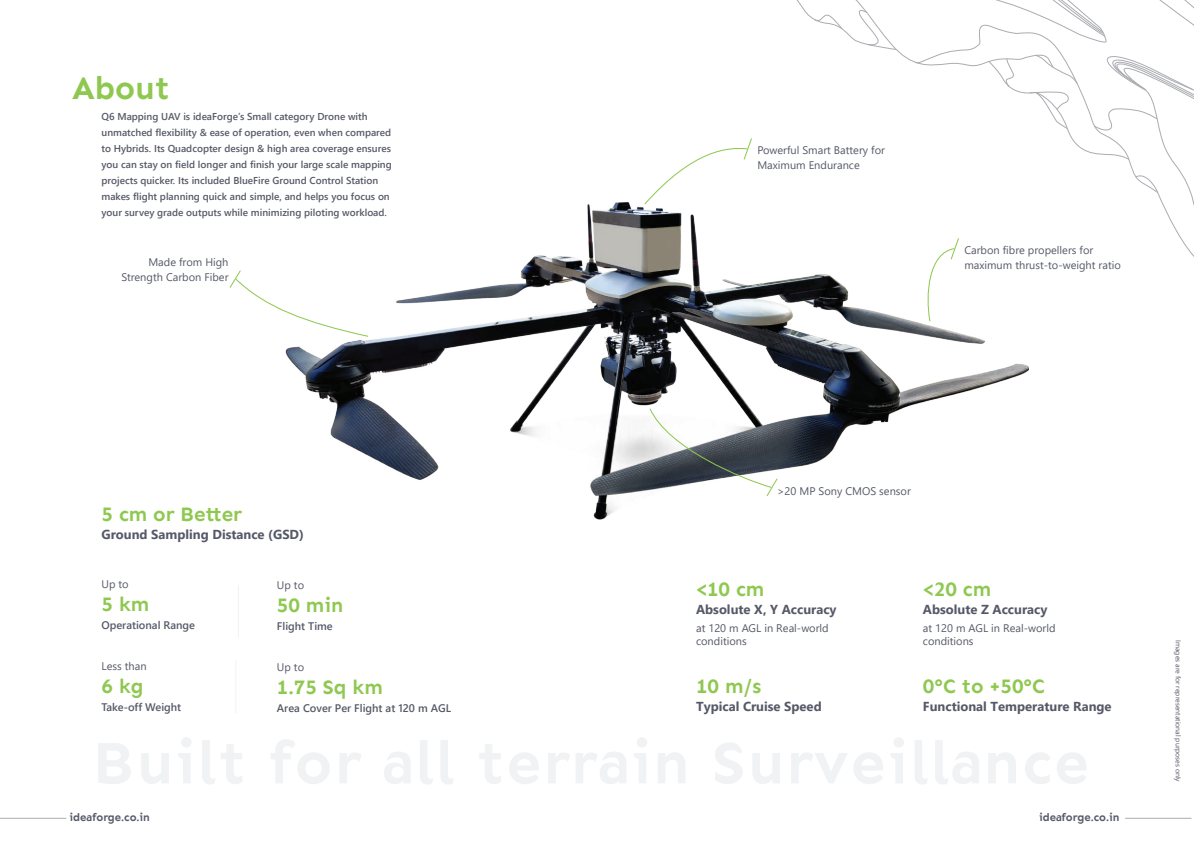
<style>
.page{position:relative;width:1194px;height:842px;background:#fff}
.page>*{position:absolute;margin:0;border:0;box-sizing:border-box;transform-origin:0 0}
.t1{font:32px "Nothing Up My Pleasure";color:#8fc850}
.t2{font:20px "Nothing Up My Pleasure";color:#8fc850}
.t3{font:700 13px "Segoe UI";color:#555967}
.t4{font:11px/13.2px "Segoe UI";color:#555967}
.t5{font:600 11px "Segoe UI";color:#555967}
.t6{font:11px "Nothing Up My Pleasure";color:#555967}
.t7{font:600 10px/16px "Segoe UI";color:#555967}
.t8{font:7px "Segoe UI";color:#555967}
</style>
<div class="page">
<img style="left:285px;top:202px;width:743px;height:317px">
<svg style="left:648px;top:407px;width:130px;height:90px"></svg>
<hr style="left:0;top:818px;width:66px;height:1px;background:#aaacb1">
<hr style="left:1124px;top:818px;width:67px;height:1px;background:#aaacb1">
<svg style="left:643px;top:138px;width:109px;height:67px"></svg>
<svg style="left:229px;top:269px;width:140px;height:69px"></svg>
<svg style="left:780px;top:0;width:413px;height:322px"></svg>
<hr style="left:238px;top:585px;width:1px;height:53px;background:#f0f2f4">
<hr style="left:235px;top:660px;width:1px;height:53px;background:#f0f2f4">
<h1 class="t1" style="left:72px;top:70px;width:99px">About</h1>
<p class="t7" style="left:101px;top:107px;width:292px">Q6 Mapping UAV is ideaForge’s Small category Drone with unmatched flexibility &amp; ease of operation, even when compared to Hybrids. Its Quadcopter design &amp; high area coverage ensures you can stay on field longer and finish your large scale mapping projects quicker. Its included BlueFire Ground Control Station makes flight planning quick and simple, and helps you focus on your survey grade outputs while minimizing piloting workload.</p>
<p class="t4" style="left:757px;top:141px;width:129px;line-height:15px">Powerful Smart Battery for<br>Maximum Endurance</p>
<p class="t4" style="left:964px;top:242px;width:130px">Carbon fibre propellers for</p>
<p class="t4" style="left:148px;top:255px;width:82px">Made from High</p>
<p class="t4" style="left:964px;top:257px;width:158px">maximum thrust-to-weight ratio</p>
<p class="t4" style="left:121px;top:270px;width:108px">Strength Carbon Fiber</p>
<h2 class="t2" style="left:101px;top:503px;width:141px">5 cm or Better</h2>
<h3 class="t3" style="left:101px;top:522px;width:204px">Ground Sampling Distance (GSD)</h3>
<p class="t4" style="left:101px;top:577px;width:29px">Up to</p>
<h2 class="t2" style="left:101px;top:593px;width:49px">5 km</h2>
<p class="t5" style="left:101px;top:615px;width:95px">Operational Range</p>
<p class="t4" style="left:101px;top:659px;width:47px">Less than</p>
<h2 class="t2" style="left:101px;top:675px;width:44px">6 kg</h2>
<p class="t5" style="left:101px;top:697px;width:81px">Take-off Weight</p>
<p class="t6" style="left:70px;top:811px;width:82px">ideaforge.co.in</p>
<p class="t4" style="left:277px;top:577px;width:29px">Up to</p>
<h2 class="t2" style="left:277px;top:594px;width:68px">50 min</h2>
<p class="t5" style="left:277px;top:615px;width:57px">Flight Time</p>
<p class="t4" style="left:277px;top:659px;width:29px">Up to</p>
<h2 class="t2" style="left:277px;top:676px;width:107px">1.75 Sq km</h2>
<p class="t5" style="left:277px;top:697px;width:176px">Area Cover Per Flight at 120 m AGL</p>
<p class="t4" style="left:776px;top:483px;width:135px">&gt;20 MP Sony CMOS sensor</p>
<h2 class="t2" style="left:696px;top:578px;width:70px">&lt;10 cm</h2>
<h3 class="t3" style="left:696px;top:597px;width:142px">Absolute X, Y Accuracy</h3>
<p class="t4" style="left:696px;top:620px;width:134px">at 120 m AGL in Real-world conditions</p>
<h2 class="t2" style="left:696px;top:675px;width:67px">10 m/s</h2>
<h3 class="t3" style="left:696px;top:694px;width:127px">Typical Cruise Speed</h3>
<h2 class="t2" style="left:922px;top:578px;width:70px">&lt;20 cm</h2>
<h3 class="t3" style="left:922px;top:597px;width:126px">Absolute Z Accuracy</h3>
<p class="t4" style="left:922px;top:620px;width:134px">at 120 m AGL in Real-world conditions</p>
<h2 class="t2" style="left:922px;top:675px;width:123px">0°C to +50°C</h2>
<h3 class="t3" style="left:922px;top:694px;width:190px">Functional Temperature Range</h3>
<p class="t6" style="left:1038px;top:811px;width:82px">ideaforge.co.in</p>
<p class="t8" style="left:1184px;top:640px;width:143px;rotate:90deg">Images are for representational purposes only</p>
</div>
